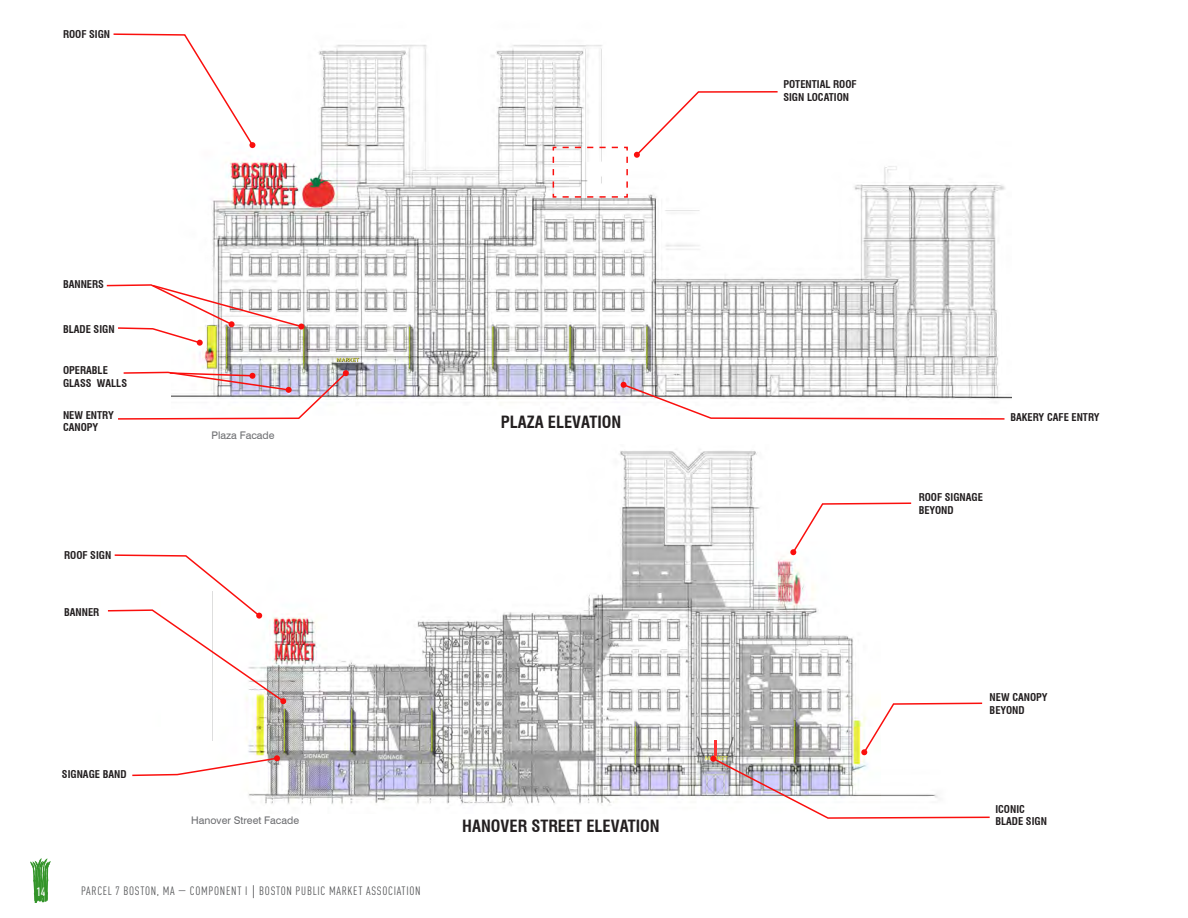
<style>
.page{position:relative;width:1188px;height:918px;background:#fff}
.page>*{position:absolute;margin:0;border:0;box-sizing:border-box;transform-origin:0 0}
.t1{font:700 condensed 16.5px "Swiss 721 BT";color:#231f20}
.t2{font:condensed 12px "DINOT";letter-spacing:.06em;color:#57585a}
.t3{font:500 condensed 12px "DINOT";color:#fff}
.t4{font:700 condensed 10.5px/12.6px "Swiss 721 BT";color:#231f20}
.NOTES{font:10.5px "Swiss 721 BT";color:#6c6d70}
.s1{font-size:15px}
</style>
<div class="page">
<svg style="left:30px;top:858px;width:21px;height:45px"></svg>
<img style="left:199px;top:45px;width:812px;height:354px">
<img style="left:206px;top:209px;width:6px;height:58px">
<img style="left:337px;top:358px;width:22px;height:4px">
<img style="left:212px;top:451px;width:644px;height:355px">
<img style="left:705px;top:756px;width:5px;height:4px">
<svg style="left:113px;top:33px;width:142px;height:115px"></svg>
<svg style="left:106px;top:283px;width:198px;height:63px"></svg>
<svg style="left:118px;top:370px;width:231px;height:50px"></svg>
<svg style="left:552px;top:90px;width:227px;height:108px"></svg>
<svg style="left:621px;top:382px;width:385px;height:38px"></svg>
<svg style="left:790px;top:502px;width:122px;height:53px"></svg>
<svg style="left:107px;top:554px;width:179px;height:150px"></svg>
<svg style="left:132px;top:755px;width:148px;height:22px"></svg>
<svg style="left:710px;top:702px;width:280px;height:117px"></svg>
<p class="t4" style="left:63px;top:28px;width:49px">ROOF SIGN</p>
<p class="t4" style="left:63px;top:278px;width:42px">BANNERS</p>
<p class="t4" style="left:63px;top:323px;width:53px">BLADE SIGN</p>
<p class="t4" style="left:63px;top:364px;width:66px">OPERABLE<br>GLASS WALLS</p>
<p class="t4" style="left:63px;top:409px;width:52px">NEW ENTRY</p>
<p class="t4" style="left:63px;top:421px;width:37px">CANOPY</p>
<p class="t4" style="left:64px;top:549px;width:49px">ROOF SIGN</p>
<p class="t4" style="left:64px;top:606px;width:37px">BANNER</p>
<p class="NOTES" style="left:212px;top:429px;width:65px">Plaza Facade</p>
<p class="t1" style="left:501px;top:413px;width:122px">PLAZA ELEVATION</p>
<p class="t4" style="left:62px;top:768px;width:66px">SIGNAGE BAND</p>
<p class="NOTES" style="left:191px;top:814px;width:109px">Hanover Street Facade</p>
<p class="t3" style="left:36px;top:884px;width:11px">14</p>
<p class="t2" style="left:81px;top:884px;width:341px">PARCEL 7 BOSTON, MA — COMPONENT I <span class="s1">|</span> BOSTON PUBLIC MARKET ASSOCIATION</p>
<p class="t1" style="left:462px;top:816px;width:199px">HANOVER STREET ELEVATION</p>
<p class="t4" style="left:783px;top:78px;width:75px">POTENTIAL ROOF<br>SIGN LOCATION</p>
<p class="t4" style="left:1010px;top:411px;width:91px">BAKERY CAFE ENTRY</p>
<p class="t4" style="left:919px;top:491px;width:66px">ROOF SIGNAGE</p>
<p class="t4" style="left:919px;top:504px;width:37px">BEYOND</p>
<p class="t4" style="left:990px;top:691px;width:60px">NEW CANOPY<br>BEYOND</p>
<p class="t4" style="left:995px;top:803px;width:31px">ICONIC</p>
<p class="t4" style="left:995px;top:815px;width:53px">BLADE SIGN</p>
</div>
